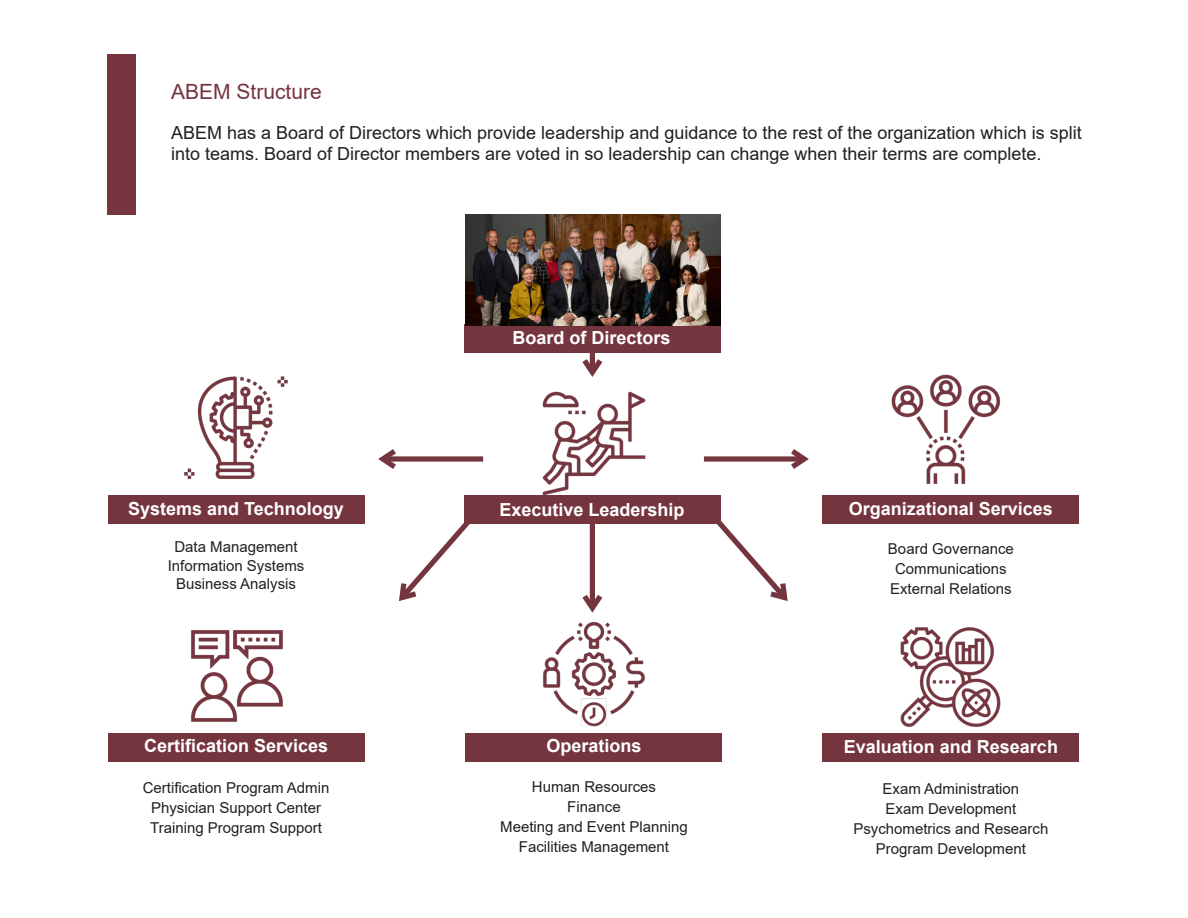
<style>
.page{position:relative;width:1188px;height:918px;background:#fff}
.page>*{position:absolute;margin:0;border:0;box-sizing:border-box;transform-origin:0 0}
.t1{font:21px "Arial";color:#75353f}
.t2{font:18px/21.6px "Arial";color:#231f20}
.t3{font:700 18px "Arial";color:#fff}
.t4{font:15px/20.1px "Arial";color:#231f20;text-align:center}
</style>
<div class="page">
<img style="left:191px;top:630px;width:92px;height:92px">
<svg style="left:791px;top:449px;width:18px;height:20px"></svg>
<div style="left:704px;top:456px;width:100px;height:6px;background:#75353f"></div>
<div style="left:590px;top:272px;width:5px;height:100px;background:#75353f"></div>
<svg style="left:582px;top:589px;width:21px;height:12px"></svg>
<div style="left:590px;top:508px;width:5px;height:100px;background:#75353f"></div>
<svg style="left:399px;top:523px;width:71px;height:78px"></svg>
<svg style="left:717px;top:521px;width:71px;height:80px"></svg>
<svg style="left:378px;top:449px;width:18px;height:20px"></svg>
<div style="left:383px;top:456px;width:100px;height:6px;background:#75353f"></div>
<div style="left:464px;top:325px;width:257px;height:28px;background:#75353f"></div>
<div style="left:464px;top:496px;width:257px;height:28px;background:#75353f"></div>
<div style="left:823px;top:496px;width:256px;height:28px;background:#75353f"></div>
<div style="left:823px;top:733px;width:256px;height:29px;background:#75353f"></div>
<div style="left:108px;top:733px;width:256px;height:28px;background:#75353f"></div>
<div style="left:108px;top:495px;width:256px;height:29px;background:#75353f"></div>
<div style="left:466px;top:733px;width:256px;height:28px;background:#75353f"></div>
<div style="left:108px;top:54px;width:28px;height:161px;background:#76353f"></div>
<img style="left:466px;top:214px;width:255px;height:111px">
<img style="left:874px;top:374px;width:140px;height:122px">
<img style="left:900px;top:627px;width:101px;height:100px">
<img style="left:513px;top:358px;width:162px;height:138px">
<img style="left:543px;top:601px;width:102px;height:126px">
<img style="left:184px;top:376px;width:104px;height:103px">
<h1 class="t1" style="left:171px;top:84px;width:152px">ABEM Structure</h1>
<p class="t2" style="left:171px;top:123px;width:912px">ABEM has a Board of Directors which provide leadership and guidance to the rest of the organization which is split into teams. Board of Director members are voted in so leadership can change when their terms are complete.</p>
<p class="t3" style="left:128px;top:502px;width:217px">Systems and Technology</p>
<p class="t4" style="left:168px;top:539px;width:138px;line-height:18.6px">Data Management<br>Information Systems<br>Business Analysis</p>
<p class="t3" style="left:144px;top:739px;width:186px">Certification Services</p>
<p class="t4" style="left:143px;top:779px;width:188px">Certification Program Admin<br>Physician Support Center<br>Training Program Support</p>
<p class="t3" style="left:512px;top:331px;width:160px">Board of Directors</p>
<p class="t3" style="left:499px;top:503px;width:187px">Executive Leadership</p>
<p class="t3" style="left:849px;top:502px;width:206px">Organizational Services</p>
<p class="t4" style="left:888px;top:540px;width:127px">Board Governance<br>Communications<br>External Relations</p>
<p class="t3" style="left:546px;top:739px;width:97px">Operations</p>
<p class="t4" style="left:500px;top:778px;width:189px">Human Resources<br>Finance<br>Meeting and Event Planning<br>Facilities Management</p>
<p class="t3" style="left:844px;top:740px;width:216px">Evaluation and Research</p>
<p class="t4" style="left:853px;top:780px;width:197px">Exam Administration<br>Exam Development<br>Psychometrics and Research<br>Program Development</p>
</div>
